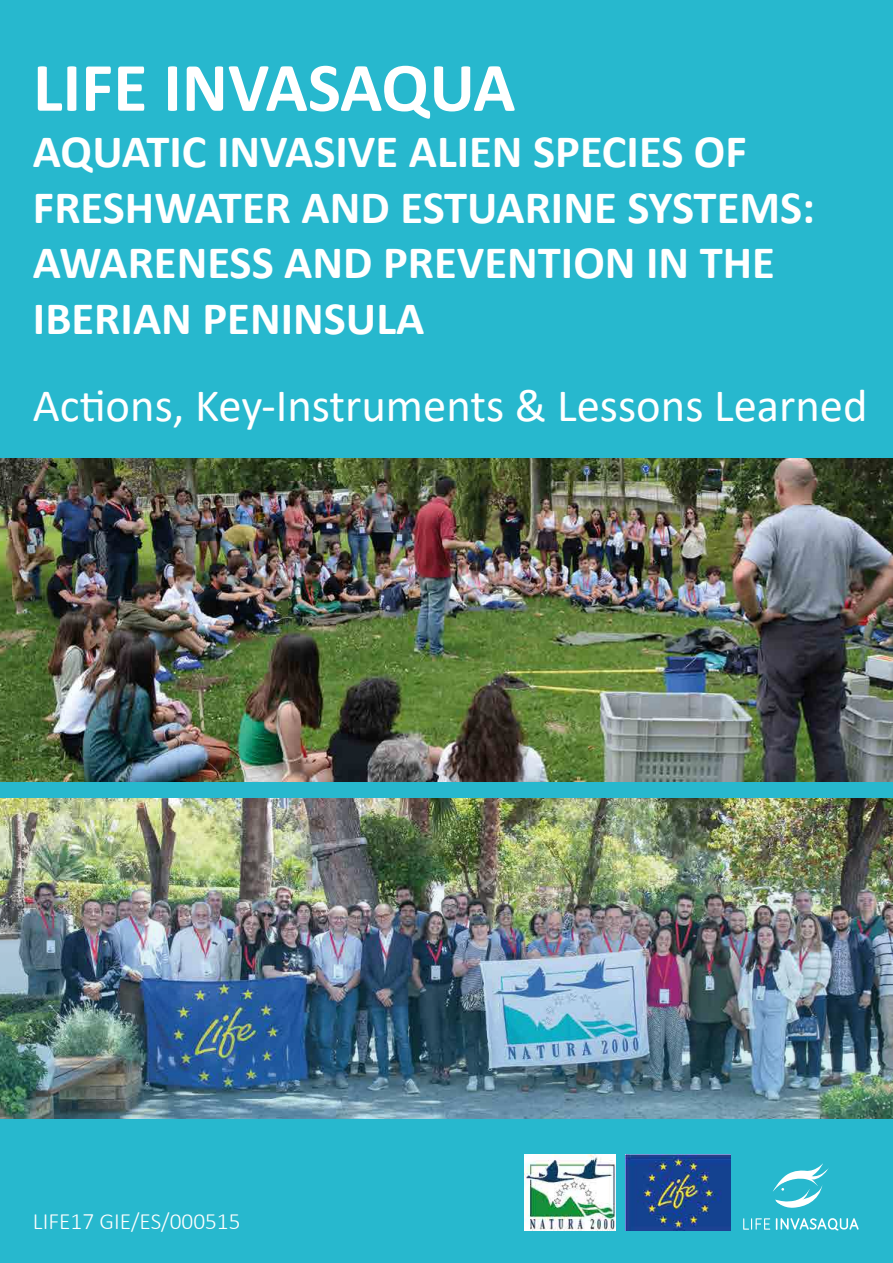
<style>
.page{position:relative;width:893px;height:1263px;background:#27b8ce}
.page>*{position:absolute;margin:0;border:0;box-sizing:border-box;transform-origin:0 0}
.t1{font:700 69.9px "Calibri";color:#fff}
.t2{font:700 46.65px/55.9px "Calibri";color:#fff}
.t3{font:46.65px "Calibri";color:#fff}
.t4{font:300 23.25px "Calibri";color:#fff}
</style>
<div class="page">
<img style="left:0;top:459px;width:893px;height:322px">
<img style="left:0;top:799px;width:893px;height:432px">
<img style="left:525px;top:1154px;width:91px;height:76px">
<img style="left:625px;top:1154px;width:106px;height:76px">
<svg style="left:743px;top:1218px;width:27px;height:12px"></svg>
<svg style="left:776px;top:1218px;width:83px;height:12px"></svg>
<svg style="left:773px;top:1163px;width:56px;height:45px"></svg>
<h1 class="t1" style="left:33px;top:38px;width:484px">LIFE INVASAQUA</h1>
<p class="t2" style="left:33px;top:123px;width:784px">AQUATIC INVASIVE ALIEN SPECIES OF<br>FRESHWATER AND ESTUARINE SYSTEMS:<br>AWARENESS AND PREVENTION IN THE<br>IBERIAN PENINSULA</p>
<p class="t3" style="left:33px;top:374px;width:836px">Actions, Key-Instruments &amp; Lessons Learned</p>
<p class="t4" style="left:33px;top:1207px;width:209px">LIFE17 GIE/ES/000515</p>
</div>
